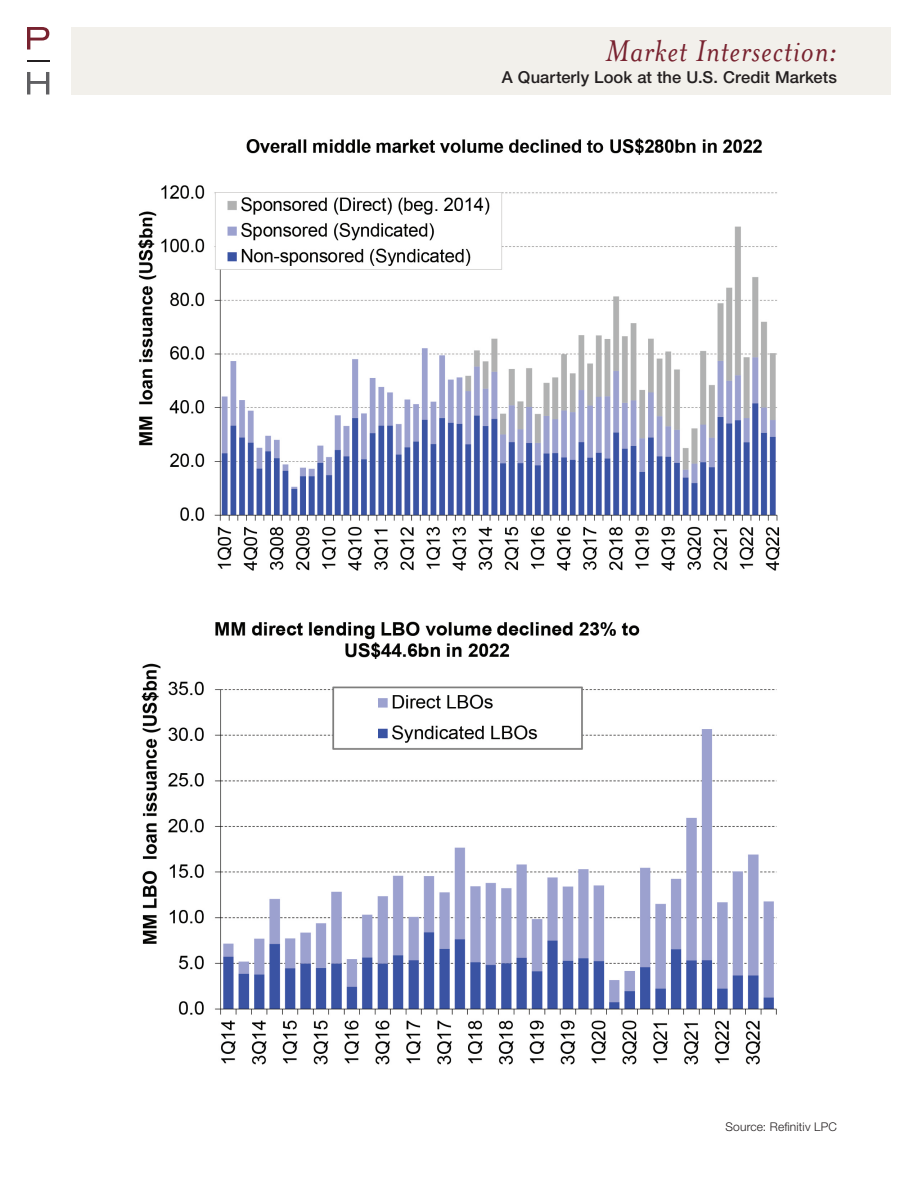
<style>
.page{position:relative;width:918px;height:1188px;background:#fff}
.page>*{position:absolute;margin:0;border:0;box-sizing:border-box;transform-origin:0 0}
.t1{font:italic 34.5px "Mrs Eaves OT";letter-spacing:.025em;color:#78222f}
.t2{font:500 16.5px "Helvetica Neue LT Std";letter-spacing:.005em;color:#231f20}
.AR_Gill_9_12_LISTS{font:300 12px "Helvetica Neue LT Std";letter-spacing:.015em;color:#231f20}
</style>
<div class="page">
<div style="left:72px;top:27px;width:819px;height:67px;background:#f2f0eb"></div>
<svg style="left:27px;top:27px;width:22px;height:23px"></svg>
<svg style="left:27px;top:72px;width:22px;height:22px"></svg>
<svg style="left:27px;top:60px;width:22px;height:1px"></svg>
<img style="left:138px;top:138px;width:642px;height:433px">
<img style="left:141px;top:621px;width:636px;height:444px">
<h1 class="t1" style="left:605px;top:32px;width:233px">Market Intersection:</h1>
<p class="t2" style="left:502px;top:68px;width:337px">A Quarterly Look at the U.S. Credit Markets</p>
<p class="AR_Gill_9_12_LISTS" style="left:725px;top:1119px;width:113px">Source: Refinitiv LPC</p>
</div>
